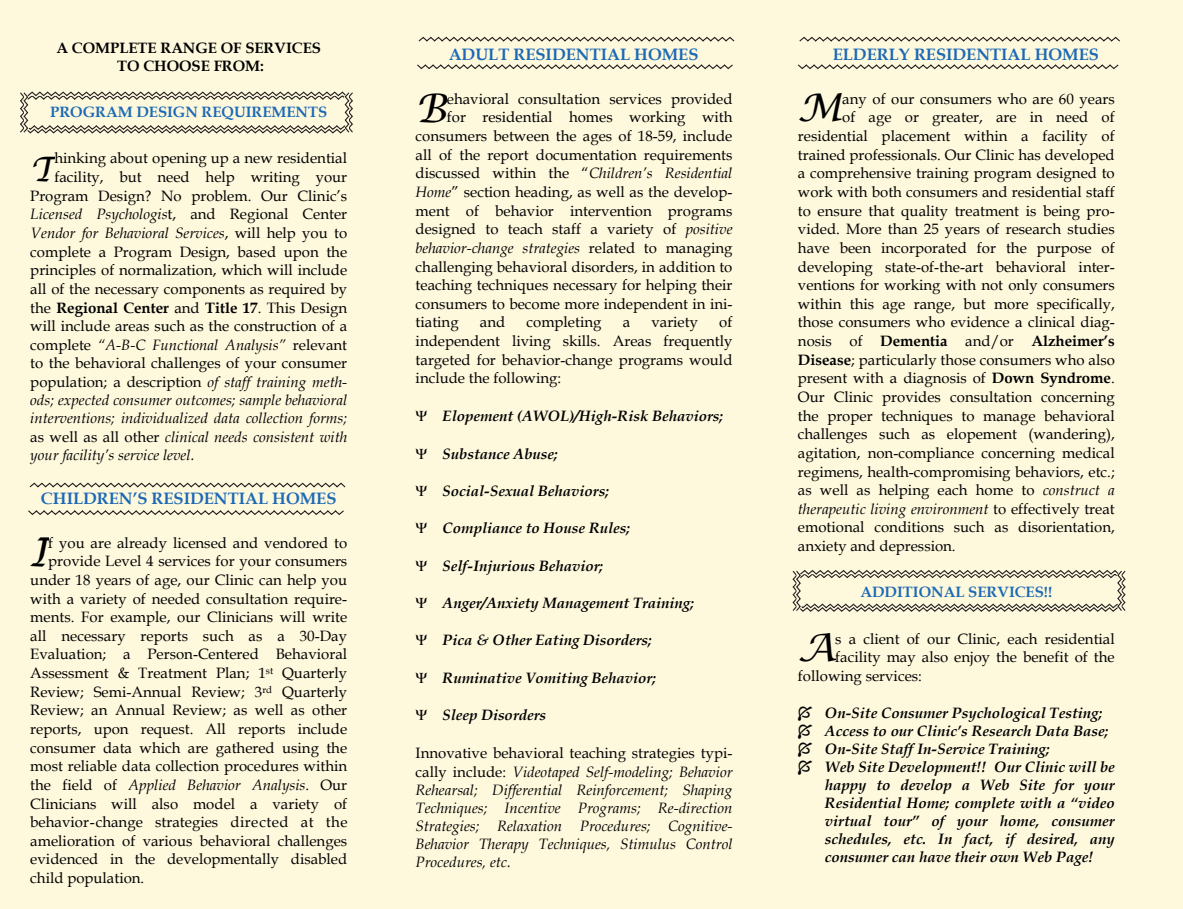
<style>
.page{position:relative;width:1183px;height:909px;background:#fef8dd}
.page>*{position:absolute;margin:0;border:0;box-sizing:border-box;transform-origin:0 0}
.t1{font:39.75px "Lucida Calligraphy";color:#000}
.t2{font:38.25px "Lucida Calligraphy";color:#000}
.t3{font:33.75px "Lucida Calligraphy";color:#000}
.t4{font:700 16.5px "Book Antiqua";color:#1c6ab5}
.t5{font:15px/18.6px "Book Antiqua";color:#000;text-align:justify}
.t6{font:italic 15px/18.1px "Book Antiqua";color:#000;text-align:justify}
.t7{font:italic 700 15px/18px "Book Antiqua";color:#000}
.t8{font:700 15px/18px "Book Antiqua";color:#000;text-align:center}
.t9{font:700 15px "Book Antiqua";color:#1c6ab5}
.s1{font-style:normal}
.s2{font-weight:400}
.s3{font-style:italic}
.s4{font-weight:700}
</style>
<div class="page">
<svg style="left:418px;top:36px;width:317px;height:6px"></svg>
<svg style="left:417px;top:64px;width:316px;height:6px"></svg>
<svg style="left:799px;top:36px;width:321px;height:6px"></svg>
<svg style="left:798px;top:64px;width:321px;height:6px"></svg>
<svg style="left:29px;top:482px;width:317px;height:6px"></svg>
<svg style="left:28px;top:510px;width:316px;height:5px"></svg>
<svg style="left:792px;top:570px;width:334px;height:42px"></svg>
<svg style="left:20px;top:91px;width:333px;height:43px"></svg>
<p class="t8" style="left:57px;top:39px;width:266px">A COMPLETE RANGE OF SERVICES<br>TO CHOOSE FROM:</p>
<p class="t9" style="left:50px;top:103px;width:278px">PROGRAM DESIGN REQUIREMENTS</p>
<p class="t5" style="left:54px;top:149px;width:294px">hinking about opening up a new residential</p>
<p class="t5" style="left:54px;top:168px;width:294px">facility, but need help writing your</p>
<p class="t5" style="left:30px;top:187px;width:318px">Program Design? No problem. Our Clinic’s</p>
<p class="t6" style="left:30px;top:205px;width:318px">Licensed Psychologis<span class="s1">t, and Regional Center</span></p>
<p class="t6" style="left:30px;top:224px;width:318px">Vendor for Behavioral Services<span class="s1">, will help you to</span></p>
<p class="t5" style="left:30px;top:242px;width:318px">complete a Program Design, based upon the</p>
<p class="t5" style="left:30px;top:261px;width:318px">principles of normalization, which will include</p>
<p class="t5" style="left:30px;top:280px;width:318px">all of the necessary components as required by</p>
<p class="t8" style="left:30px;top:299px;width:318px"><span class="s2">the</span> Regional Center <span class="s2">and</span> Title 17<span class="s2">. This Design</span></p>
<p class="t5" style="left:30px;top:317px;width:318px">will include areas such as the construction of a</p>
<p class="t6" style="left:30px;top:336px;width:318px"><span class="s1">complete</span> “A-B-C Functional Analysis” <span class="s1">relevant</span></p>
<p class="t5" style="left:30px;top:354px;width:318px">to the behavioral challenges of your consumer</p>
<p class="t5" style="left:30px;top:373px;width:318px">population; a description <span class="s3">of staff training meth-</span></p>
<p class="t6" style="left:30px;top:391px;width:318px">ods; expected consumer outcomes; sample behavioral</p>
<p class="t6" style="left:30px;top:409px;width:318px">interventions; individualized data collection forms;</p>
<p class="t6" style="left:30px;top:428px;width:318px"><span class="s1">as well as all other</span> clinical needs consistent with</p>
<p class="t6" style="left:30px;top:446px;width:166px">your facility’s service level.</p>
<p class="t4" style="left:41px;top:489px;width:297px">CHILDREN’S RESIDENTIAL HOMES</p>
<p class="t5" style="left:30px;top:533px;width:318px;text-align:right">f you are already licensed and vendored to provide Level 4 services for your consumers under 18 years of age, our Clinic can help you with a variety of needed consultation require&shy;ments. For example, our Clinicians will write all necessary reports such as a 30-Day Evaluation; a Person-Centered Behavioral Assessment &amp; Treatment Plan; 1<sup>st</sup> Quarterly Review; Semi-Annual Review; 3<sup>rd</sup> Quarterly Review; an Annual Review; as well as other reports, upon request. All reports include consumer data which are gathered using the most reliable data collection procedures within the field of <span class="s3">Applied Behavior Analysis</span>. Our Clinicians will also model a variety of</p>
<p class="t5" style="left:30px;top:831px;width:318px">amelioration of various behavioral challenges evidenced in the developmentally disabled child population.</p>
<h3 class="t3" style="left:30px;top:146px;width:26px">T</h3>
<h1 class="t1" style="left:30px;top:524px;width:19px">I</h1>
<p class="t5" style="left:30px;top:813px;width:319px">behavior-change strategies directed at the</p>
<p class="t4" style="left:449px;top:45px;width:251px">ADULT RESIDENTIAL HOMES</p>
<p class="t5" style="left:447px;top:90px;width:287px">ehavioral consultation services provided</p>
<p class="t5" style="left:447px;top:108px;width:287px">for residential homes working with</p>
<p class="t5" style="left:416px;top:127px;width:318px">consumers between the ages of 18-59, include</p>
<p class="t5" style="left:416px;top:146px;width:318px">all of the report documentation requirements</p>
<p class="t6" style="left:416px;top:164px;width:318px"><span class="s1">discussed within the “</span>Children’s Residential</p>
<p class="t5" style="left:416px;top:183px;width:318px"><span class="s3">Home</span>” section heading, as well as the develop-</p>
<p class="t5" style="left:416px;top:201px;width:318px">ment of behavior intervention programs</p>
<p class="t5" style="left:416px;top:220px;width:318px">designed to teach staff a variety of <span class="s3">positive</span></p>
<p class="t6" style="left:416px;top:239px;width:318px">behavior-change strategies <span class="s1">related to managing</span></p>
<p class="t5" style="left:416px;top:257px;width:318px">challenging behavioral disorders, in addition to</p>
<p class="t5" style="left:416px;top:276px;width:318px">teaching techniques necessary for helping their</p>
<p class="t5" style="left:416px;top:295px;width:318px">consumers to become more independent in ini-</p>
<p class="t5" style="left:416px;top:313px;width:45px">tiating</p>
<p class="t5" style="left:480px;top:313px;width:27px">and</p>
<p class="t5" style="left:526px;top:313px;width:76px">completing</p>
<p class="t5" style="left:623px;top:313px;width:9px">a</p>
<p class="t5" style="left:651px;top:313px;width:48px">variety</p>
<h1 class="t1" style="left:416px;top:81px;width:33px">B</h1>
<p class="t5" style="left:416px;top:313px;width:318px;text-indent:304px">of independent living skills. Areas frequently targeted for behavior-change programs would include the following:</p>
<p class="t7" style="left:443px;top:407px;width:282px">Elopement (AWOL)/High-Risk Behaviors;</p>
<p class="t7" style="left:443px;top:445px;width:117px">Substance Abuse;</p>
<p class="t7" style="left:443px;top:482px;width:168px">Social-Sexual Behaviors;</p>
<p class="t7" style="left:443px;top:519px;width:189px">Compliance to House Rules;</p>
<p class="t7" style="left:443px;top:557px;width:162px">Self-Injurious Behavior;</p>
<p class="t7" style="left:443px;top:594px;width:253px">Anger/Anxiety Management Training;</p>
<p class="t7" style="left:443px;top:631px;width:211px">Pica &amp; Other Eating Disorders;</p>
<p class="t7" style="left:443px;top:668px;width:215px">Ruminative Vomiting Behavior;</p>
<p class="t7" style="left:443px;top:706px;width:105px">Sleep Disorders</p>
<p class="t6" style="left:416px;top:744px;width:318px"><span class="s1">Innovative behavioral teaching strategies typi&shy;cally include:</span> Videotaped Self-modeling; Behavior Rehearsal; Differential Reinforcement; Shaping Techniques; Incentive Programs; Re-direction Strategies; Relaxation Procedures; Cognitive-Behavior Therapy Techniques, Stimulus Control Procedures, etc.</p>
<p class="t4" style="left:833px;top:45px;width:268px">ELDERLY RESIDENTIAL HOMES</p>
<p class="t5" style="left:842px;top:90px;width:274px">any of our consumers who are 60 years</p>
<p class="t5" style="left:842px;top:108px;width:274px">of age or greater, are in need of</p>
<p class="t5" style="left:798px;top:127px;width:318px">residential placement within a facility of</p>
<p class="t5" style="left:798px;top:146px;width:318px">trained professionals. Our Clinic has developed</p>
<p class="t5" style="left:798px;top:164px;width:318px">a comprehensive training program designed to</p>
<p class="t5" style="left:798px;top:183px;width:318px">work with both consumers and residential staff</p>
<p class="t5" style="left:798px;top:201px;width:318px">to ensure that quality treatment is being pro-</p>
<p class="t5" style="left:798px;top:220px;width:318px">vided. More than 25 years of research studies</p>
<p class="t5" style="left:798px;top:239px;width:318px">have been incorporated for the purpose of</p>
<p class="t5" style="left:798px;top:257px;width:318px">developing state-of-the-art behavioral inter-</p>
<p class="t5" style="left:798px;top:276px;width:318px">ventions for working with not only consumers</p>
<p class="t5" style="left:798px;top:295px;width:318px">within this age range, but more specifically,</p>
<p class="t5" style="left:798px;top:313px;width:318px">those consumers who evidence a clinical diag-</p>
<p class="t8" style="left:798px;top:332px;width:318px"><span class="s2">nosis of</span> Dementia <span class="s2">and/or</span> Alzheimer’s</p>
<p class="t5" style="left:798px;top:350px;width:318px"><span class="s4">Disease</span>; particularly those consumers who also</p>
<p class="t5" style="left:798px;top:369px;width:318px">present with a diagnosis of <span class="s4">Down Syndrome</span>.</p>
<p class="t5" style="left:798px;top:388px;width:318px">Our Clinic provides consultation concerning</p>
<p class="t5" style="left:798px;top:406px;width:318px">the proper techniques to manage behavioral</p>
<p class="t5" style="left:798px;top:425px;width:318px">challenges such as elopement (wandering),</p>
<p class="t5" style="left:798px;top:444px;width:318px">agitation, non-compliance concerning medical</p>
<p class="t5" style="left:798px;top:462px;width:318px">regimens, health-compromising behaviors, etc.;</p>
<p class="t5" style="left:798px;top:481px;width:318px">as well as helping each home to <span class="s3">construct a</span></p>
<p class="t6" style="left:798px;top:500px;width:318px">therapeutic living environment <span class="s1">to effectively treat</span></p>
<p class="t5" style="left:798px;top:518px;width:318px">emotional conditions such as disorientation,</p>
<p class="t5" style="left:798px;top:537px;width:159px">anxiety and depression.</p>
<p class="t9" style="left:860px;top:583px;width:193px">ADDITIONAL SERVICES!!</p>
<p class="t5" style="left:835px;top:629px;width:281px">s a client of our Clinic, each residential</p>
<p class="t5" style="left:835px;top:648px;width:281px">facility may also enjoy the benefit of the</p>
<p class="t5" style="left:798px;top:667px;width:126px">following services:</p>
<p class="t7" style="left:825px;top:704px;width:291px">On-Site Consumer Psychological Testing; Access to our Clinic’s Research Data Base; On-Site Staff In-Service Training;<br>Web Site Development!! Our Clinic will be happy to develop a Web Site for your Residential Home; complete with a “video virtual tour” of your home, consumer schedules, etc. In fact, if desired, any consumer can have their own Web Page!</p>
<h2 class="t2" style="left:798px;top:81px;width:46px">M</h2>
<h2 class="t2" style="left:798px;top:621px;width:39px">A</h2>
</div>
